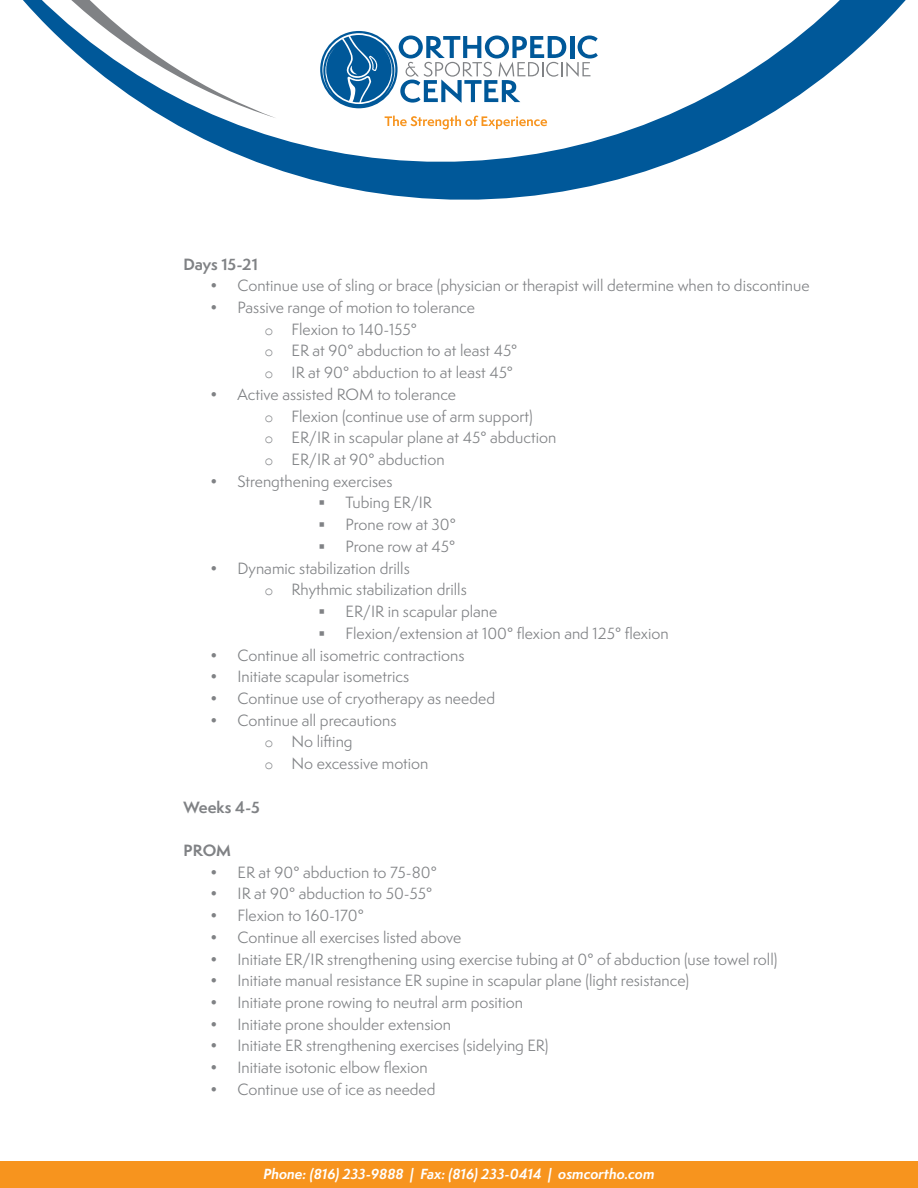
<style>
.page{position:relative;width:918px;height:1188px;background:#fff}
.page>*{position:absolute;margin:0;border:0;box-sizing:border-box;transform-origin:0 0}
.No_Spacing{font:15px "Semplicita Pro";color:#808285}
.No_Spacing-2{font:700 15px "Semplicita Pro";letter-spacing:-.005em;color:#808285}
.t1{font:italic 700 13.5px "Semplicita Pro";color:#fff}
.s1{font-family:"Courier New"}
</style>
<div class="page">
<div style="left:0;top:1161px;width:918px;height:27px;background:#f7941e"></div>
<svg style="left:23px;top:0;width:883px;height:200px"></svg>
<p class="No_Spacing-2" style="left:184px;top:253px;width:76px">Days 15-21</p>
<p class="No_Spacing" style="left:211px;top:275px;width:600px">• Continue use of sling or brace (physician or therapist will determine when to discontinue</p>
<p class="No_Spacing" style="left:211px;top:297px;width:266px">• Passive range of motion to tolerance</p>
<p class="No_Spacing" style="left:265px;top:319px;width:154px"><span class="s1">o</span> Flexion to 140-155°</p>
<p class="No_Spacing" style="left:265px;top:340px;width:254px"><span class="s1">o</span> ER at 90° abduction to at least 45°</p>
<p class="No_Spacing" style="left:265px;top:362px;width:250px"><span class="s1">o</span> IR at 90° abduction to at least 45°</p>
<p class="No_Spacing" style="left:211px;top:384px;width:247px">• Active assisted ROM to tolerance</p>
<p class="No_Spacing" style="left:265px;top:405px;width:270px"><span class="s1">o</span> Flexion (continue use of arm support)</p>
<p class="No_Spacing" style="left:265px;top:427px;width:293px"><span class="s1">o</span> ER/IR in scapular plane at 45° abduction</p>
<p class="No_Spacing" style="left:265px;top:449px;width:181px"><span class="s1">o</span> ER/IR at 90° abduction</p>
<p class="No_Spacing" style="left:211px;top:471px;width:184px">• Strengthening exercises</p>
<p class="No_Spacing" style="left:319px;top:492px;width:115px">▪ Tubing ER/IR</p>
<p class="No_Spacing" style="left:319px;top:514px;width:139px">▪ Prone row at 30°</p>
<p class="No_Spacing" style="left:319px;top:536px;width:138px">▪ Prone row at 45°</p>
<p class="No_Spacing" style="left:211px;top:557px;width:201px">• Dynamic stabilization drills</p>
<p class="No_Spacing" style="left:265px;top:579px;width:204px"><span class="s1">o</span> Rhythmic stabilization drills</p>
<p class="No_Spacing" style="left:319px;top:601px;width:180px">▪ ER/IR in scapular plane</p>
<p class="No_Spacing" style="left:319px;top:623px;width:352px">▪ Flexion/extension at 100° flexion and 125° flexion</p>
<p class="No_Spacing" style="left:211px;top:644px;width:255px">• Continue all isometric contractions</p>
<p class="No_Spacing" style="left:211px;top:666px;width:200px">• Initiate scapular isometrics</p>
<p class="No_Spacing" style="left:211px;top:688px;width:286px">• Continue use of cryotherapy as needed</p>
<p class="No_Spacing" style="left:211px;top:710px;width:187px">• Continue all precautions</p>
<p class="No_Spacing" style="left:265px;top:731px;width:89px"><span class="s1">o</span> No lifting</p>
<p class="No_Spacing" style="left:265px;top:753px;width:165px"><span class="s1">o</span> No excessive motion</p>
<p class="No_Spacing-2" style="left:184px;top:796px;width:78px">Weeks 4-5</p>
<p class="No_Spacing-2" style="left:184px;top:839px;width:49px">PROM</p>
<p class="No_Spacing" style="left:211px;top:862px;width:228px">• ER at 90° abduction to 75-80°</p>
<p class="No_Spacing" style="left:211px;top:883px;width:223px">• IR at 90° abduction to 50-55°</p>
<p class="No_Spacing" style="left:211px;top:905px;width:155px">• Flexion to 160-170°</p>
<p class="No_Spacing" style="left:211px;top:927px;width:252px">• Continue all exercises listed above</p>
<p class="No_Spacing" style="left:211px;top:948px;width:568px">• Initiate ER/IR strengthening using exercise tubing at 0° of abduction (use towel roll)</p>
<p class="No_Spacing" style="left:211px;top:970px;width:480px">• Initiate manual resistance ER supine in scapular plane (light resistance)</p>
<p class="No_Spacing" style="left:211px;top:992px;width:314px">• Initiate prone rowing to neutral arm position</p>
<p class="No_Spacing" style="left:211px;top:1014px;width:242px">• Initiate prone shoulder extension</p>
<p class="No_Spacing" style="left:211px;top:1035px;width:340px">• Initiate ER strengthening exercises (sidelying ER)</p>
<p class="No_Spacing" style="left:211px;top:1057px;width:219px">• Initiate isotonic elbow flexion</p>
<p class="No_Spacing" style="left:211px;top:1079px;width:226px">• Continue use of ice as needed</p>
<p class="t1" style="left:264px;top:1164px;width:392px">Phone: (816) 233-9888 | Fax: (816) 233-0414 | osmcortho.com</p>
</div>
